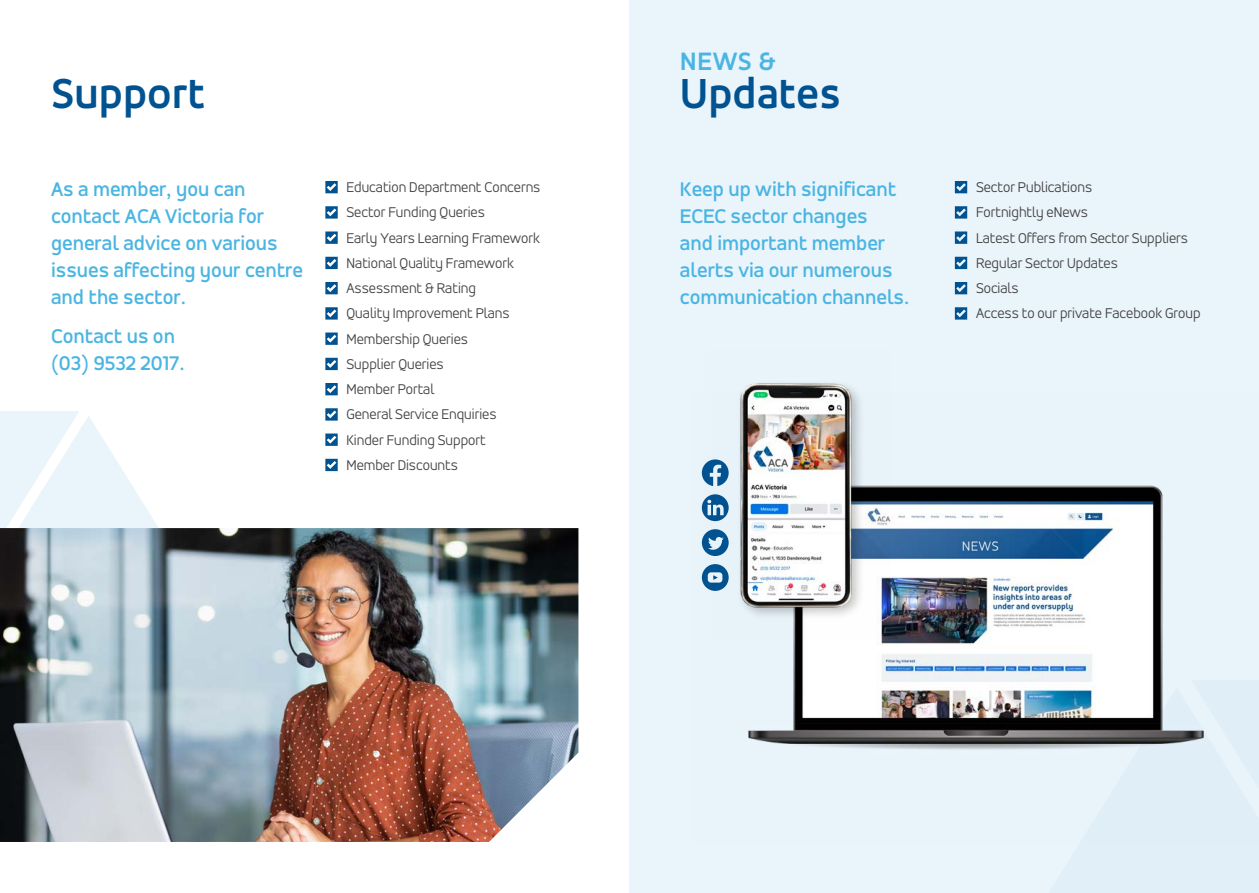
<style>
.page{position:relative;width:1259px;height:893px;background:#fff}
.page>*{position:absolute;margin:0;border:0;box-sizing:border-box;transform-origin:0 0}
.t1{font:700 45px "Accord Alternate";color:#005290}
.t2{font:700 27px "Accord Alternate";color:#4ab5e2}
.t3{font:500 21px/27px "Accord";color:#4ab5e2}
.t4{font:300 15px/25.2px "Accord Alt";color:#414042}
</style>
<div class="page">
<svg style="left:0;top:411px;width:79px;height:5px"></svg>
<svg style="left:0;top:416px;width:158px;height:112px;fill:#eaf4fb"></svg>
<svg style="left:325px;top:181px;width:13px;height:12px"></svg>
<svg style="left:325px;top:206px;width:13px;height:13px"></svg>
<svg style="left:325px;top:231px;width:13px;height:13px"></svg>
<svg style="left:325px;top:257px;width:13px;height:12px"></svg>
<svg style="left:325px;top:282px;width:13px;height:12px"></svg>
<svg style="left:325px;top:307px;width:13px;height:13px"></svg>
<svg style="left:325px;top:332px;width:13px;height:13px"></svg>
<svg style="left:325px;top:358px;width:13px;height:12px"></svg>
<svg style="left:325px;top:383px;width:13px;height:12px"></svg>
<svg style="left:325px;top:408px;width:13px;height:13px"></svg>
<svg style="left:325px;top:433px;width:13px;height:13px"></svg>
<svg style="left:325px;top:459px;width:13px;height:12px"></svg>
<img style="left:0;top:528px;width:578px;height:314px">
<div style="left:629px;top:0;width:630px;height:893px;background:#eaf4fb"></div>
<svg style="left:955px;top:181px;width:12px;height:12px"></svg>
<svg style="left:955px;top:206px;width:12px;height:13px"></svg>
<svg style="left:955px;top:231px;width:12px;height:13px"></svg>
<svg style="left:955px;top:257px;width:12px;height:12px"></svg>
<svg style="left:955px;top:282px;width:12px;height:12px"></svg>
<svg style="left:955px;top:307px;width:12px;height:13px"></svg>
<img style="left:701px;top:471px;width:505px;height:279px">
<img style="left:705px;top:383px;width:184px;height:256px">
<svg style="left:702px;top:494px;width:26px;height:27px"></svg>
<svg style="left:702px;top:459px;width:26px;height:27px"></svg>
<svg style="left:702px;top:529px;width:26px;height:27px"></svg>
<svg style="left:702px;top:564px;width:26px;height:27px"></svg>
<h1 class="t1" style="left:51px;top:66px;width:156px">Support</h1>
<h3 class="t3" style="left:51px;top:175px;width:254px">As a member, you can contact ACA Victoria for general advice on various issues affecting your centre and the sector.</h3>
<h3 class="t3" style="left:51px;top:323px;width:135px">Contact us on (03) 9532 2017.</h3>
<p class="t4" style="left:346px;top:175px;width:195px">Education Department Concerns<br>Sector Funding Queries<br>Early Years Learning Framework<br>National Quality Framework<br>Assessment &amp; Rating<br>Quality Improvement Plans<br>Membership Queries<br>Supplier Queries<br>Member Portal<br>General Service Enquiries<br>Kinder Funding Support<br>Member Discounts</p>
<h2 class="t2" style="left:680px;top:45px;width:97px">NEWS &amp;</h2>
<h1 class="t1" style="left:680px;top:66px;width:162px">Updates</h1>
<h3 class="t3" style="left:680px;top:175px;width:231px">Keep up with significant<br>ECEC sector changes<br>and important member alerts via our numerous communication channels.</h3>
<p class="t4" style="left:976px;top:175px;width:226px">Sector Publications<br>Fortnightly eNews<br>Latest Offers from Sector Suppliers<br>Regular Sector Updates<br>Socials<br>Access to our private Facebook Group</p>
</div>
